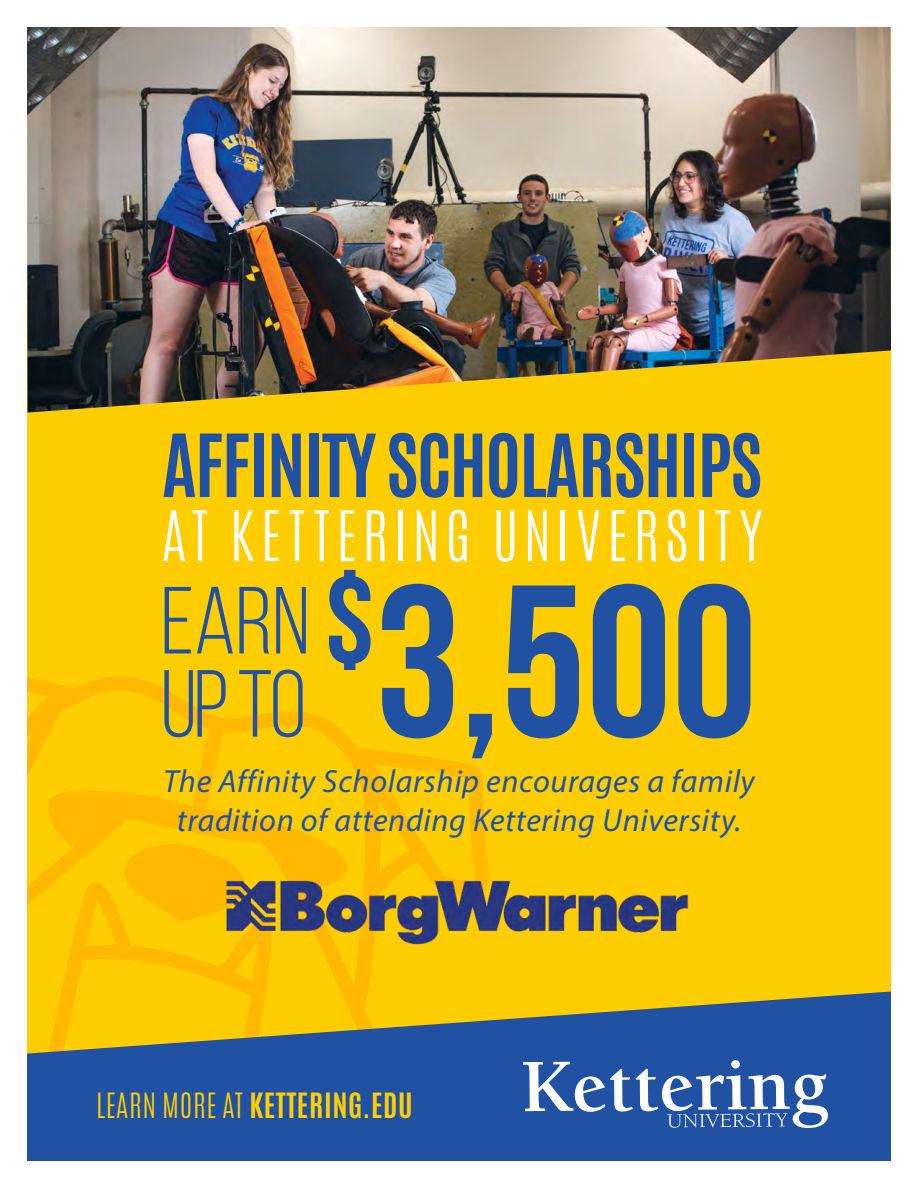
<style>
.page{position:relative;width:918px;height:1188px;background:#fff}
.page>*{position:absolute;margin:0;border:0;box-sizing:border-box;transform-origin:0 0}
.t1{font:700 216px "Bebas Neue";color:#2051a3}
.t2{font:95.1px/83.2px "Bebas Neue";color:#2051a3}
.t3{font:700 73.95px "Antonio";letter-spacing:-.025em;color:#2051a3}
.t4{font:300 59.1px "Antonio";letter-spacing:.095em;color:#fff}
.t5{font:italic 32.1px/38.4px "Myriad Pro";letter-spacing:.02em;color:#2051a3;text-align:center}
.t6{font:700 29.1px "Antonio";letter-spacing:.02em;color:#ffce02}
.s1{font-weight:300}
</style>
<div class="page">
<div style="left:27px;top:27px;width:864px;height:1134px;background:#ffce02"></div>
<svg style="left:27px;top:676px;width:462px;height:315px"></svg>
<img style="left:27px;top:27px;width:864px;height:386px">
<svg style="left:27px;top:991px;width:864px;height:170px;fill:#2051a3"></svg>
<svg style="left:523px;top:1060px;width:305px;height:68px;background:#557ab9"></svg>
<img style="left:223px;top:876px;width:466px;height:70px">
<h3 class="t3" style="left:162px;top:410px;width:602px">AFFINITY SCHOLARSHIPS</h3>
<h3 class="t4" style="left:162px;top:493px;width:602px">AT KETTERING UNIVERSITY</h3>
<h2 class="t2" style="left:161px;top:579px;width:150px">EArN<br>UP TO</h2>
<h1 class="t1" style="left:325px;top:544px;width:434px"><sup>$</sup>3,500</h1>
<p class="t5" style="left:163px;top:762px;width:593px">The Affinity Scholarship encourages a family tradition of attending Kettering University.</p>
<p class="t6" style="left:96px;top:1084px;width:318px"><span class="s1">LEARN MORE AT</span> KETTERING.EDU</p>
</div>
